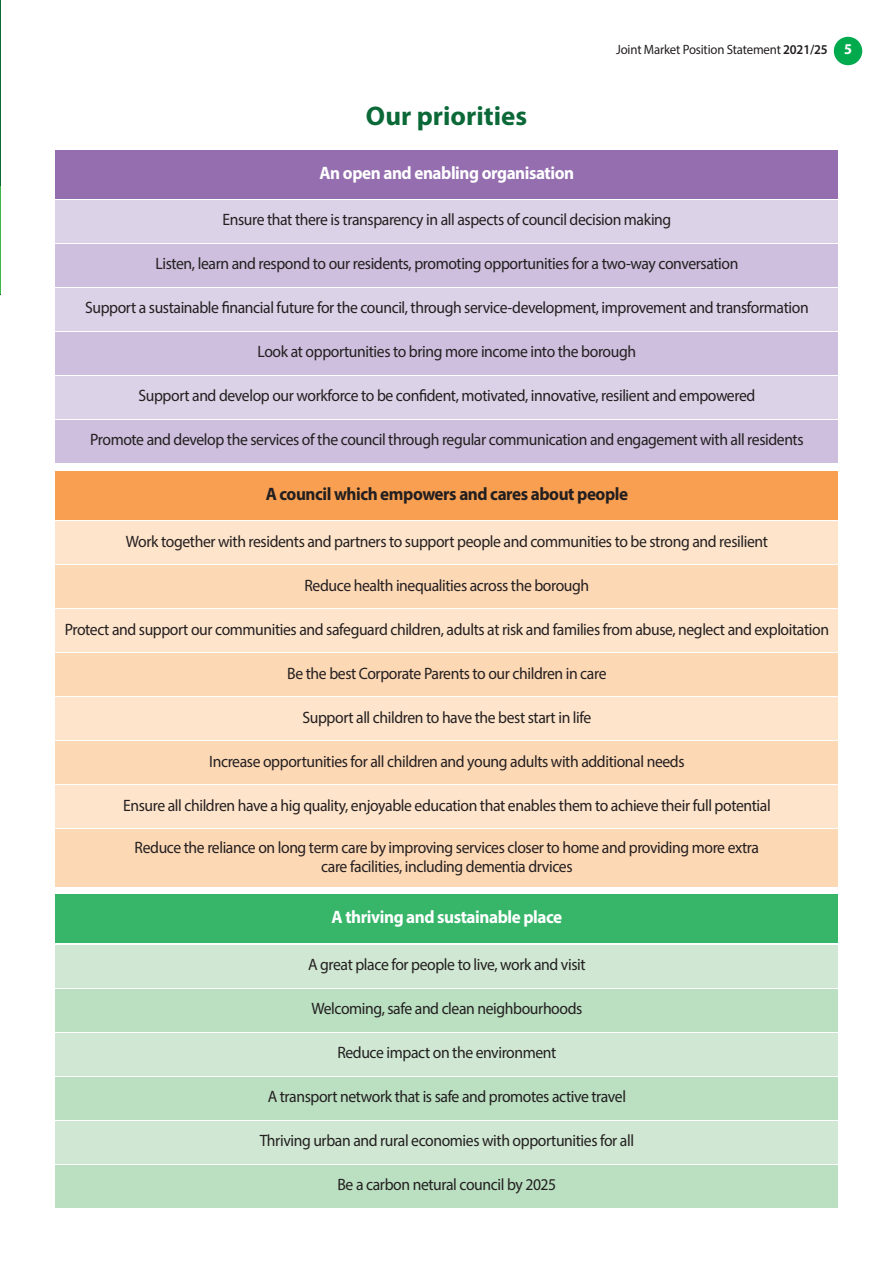
<style>
.page{position:relative;width:893px;height:1263px;background:#fff}
.page>*{position:absolute;margin:0;border:0;box-sizing:border-box;transform-origin:0 0}
.t1{font:700 27px "Myriad Pro";color:#0b6938}
.t2{font:700 18px "Myriad Pro";letter-spacing:-.025em;color:#fff;scale:.95 1}
.t3{font:700 18px "Myriad Pro";letter-spacing:-.025em;color:#231f20;scale:.95 1}
.t4{font:16.5px/19.8px "Myriad Pro";letter-spacing:-.025em;color:#231f20;text-align:center;scale:.95 1}
.t5{font:13.5px "Myriad Pro";letter-spacing:-.015em;color:#231f20;scale:.95 1}
.s1{font-weight:600}
.s2{font-weight:700;font-size:15px;color:#fff}
</style>
<div class="page">
<div style="left:56px;top:150px;width:782px;height:48px;background:#946eaf"></div>
<div style="left:56px;top:200px;width:782px;height:42px;background:#dcd2e7"></div>
<div style="left:56px;top:244px;width:782px;height:42px;background:#cdbfdd"></div>
<div style="left:56px;top:288px;width:782px;height:42px;background:#dcd2e7"></div>
<div style="left:56px;top:332px;width:782px;height:43px;background:#cdbfdd"></div>
<div style="left:56px;top:376px;width:782px;height:43px;background:#dcd2e7"></div>
<div style="left:56px;top:420px;width:782px;height:43px;background:#cdbfdd"></div>
<div style="left:56px;top:894px;width:782px;height:49px;background:#37b66a"></div>
<div style="left:56px;top:945px;width:782px;height:42px;background:#d0e8d3"></div>
<div style="left:56px;top:989px;width:782px;height:42px;background:#badfc1"></div>
<div style="left:56px;top:1033px;width:782px;height:42px;background:#d0e8d3"></div>
<div style="left:56px;top:1077px;width:782px;height:42px;background:#badfc1"></div>
<div style="left:56px;top:1121px;width:782px;height:42px;background:#d0e8d3"></div>
<div style="left:56px;top:1165px;width:782px;height:42px;background:#badfc1"></div>
<div style="left:56px;top:471px;width:782px;height:49px;background:#f89f51"></div>
<div style="left:56px;top:521px;width:782px;height:43px;background:#fee4cb"></div>
<div style="left:56px;top:565px;width:782px;height:43px;background:#fdd8b5"></div>
<div style="left:56px;top:609px;width:782px;height:43px;background:#fee4cb"></div>
<div style="left:56px;top:653px;width:782px;height:43px;background:#fdd8b5"></div>
<div style="left:56px;top:697px;width:782px;height:43px;background:#fee4cb"></div>
<div style="left:56px;top:741px;width:782px;height:43px;background:#fdd8b5"></div>
<div style="left:56px;top:786px;width:782px;height:42px;background:#fee4cb"></div>
<div style="left:56px;top:830px;width:782px;height:57px;background:#fdd8b5"></div>
<hr style="left:0;top:0;width:1px;height:294px;background:#0b6938">
<hr style="left:0;top:187px;width:1px;height:107px;background:#3cb54b">
<div style="left:834px;top:37px;width:28px;height:28px;background:#00aa4d;border-radius:50%"></div>
<h1 class="t1" style="left:366px;top:106px;width:163px">Our priorities</h1>
<p class="t5" style="left:616px;top:45px;width:250px">Joint Market Position Statement <span class="s1">2021/25</span> <span class="s2">5</span></p>
<p class="t2" style="left:320px;top:166px;width:269px">An open and enabling organisation</p>
<p class="t4" style="left:222px;top:211px;width:474px">Ensure that there is transparency in all aspects of council decision making</p>
<p class="t4" style="left:155px;top:255px;width:615px">Listen, learn and respond to our residents, promoting opportunities for a two-way conversation</p>
<p class="t4" style="left:85px;top:299px;width:763px">Support a sustainable financial future for the council, through service-development, improvement and transformation</p>
<p class="t4" style="left:258px;top:343px;width:400px">Look at opportunities to bring more income into the borough</p>
<p class="t4" style="left:138px;top:387px;width:651px">Support and develop our workforce to be confident, motivated, innovative, resilient and empowered</p>
<p class="t4" style="left:90px;top:431px;width:752px">Promote and develop the services of the council through regular communication and engagement with all residents</p>
<p class="t3" style="left:266px;top:487px;width:383px">A council which empowers and cares about people</p>
<p class="t4" style="left:126px;top:533px;width:677px">Work together with residents and partners to support people and communities to be strong and resilient</p>
<p class="t4" style="left:305px;top:577px;width:301px">Reduce health inequalities across the borough</p>
<p class="t4" style="left:65px;top:621px;width:806px">Protect and support our communities and safeguard children, adults at risk and families from abuse, neglect and exploitation</p>
<p class="t4" style="left:287px;top:665px;width:338px">Be the best Corporate Parents to our children in care</p>
<p class="t4" style="left:302px;top:709px;width:306px">Support all children to have the best start in life</p>
<p class="t4" style="left:209px;top:753px;width:502px">Increase opportunities for all children and young adults with additional needs</p>
<p class="t4" style="left:123px;top:797px;width:683px">Ensure all children have a hig quality, enjoyable education that enables them to achieve their full potential</p>
<p class="t4" style="left:135px;top:838px;width:659px">Reduce the reliance on long term care by improving services closer to home and providing more extra care facilities, including dementia drvices</p>
<p class="t2" style="left:332px;top:910px;width:244px">A thriving and sustainable place</p>
<p class="t4" style="left:308px;top:956px;width:294px">A great place for people to live, work and visit</p>
<p class="t4" style="left:311px;top:1000px;width:287px">Welcoming, safe and clean neighbourhoods</p>
<p class="t4" style="left:337px;top:1044px;width:232px">Reduce impact on the environment</p>
<p class="t4" style="left:268px;top:1088px;width:379px">A transport network that is safe and promotes active travel</p>
<p class="t4" style="left:260px;top:1132px;width:396px">Thriving urban and rural economies with opportunities for all</p>
<p class="t4" style="left:337px;top:1176px;width:232px">Be a carbon netural council by 2025</p>
</div>
